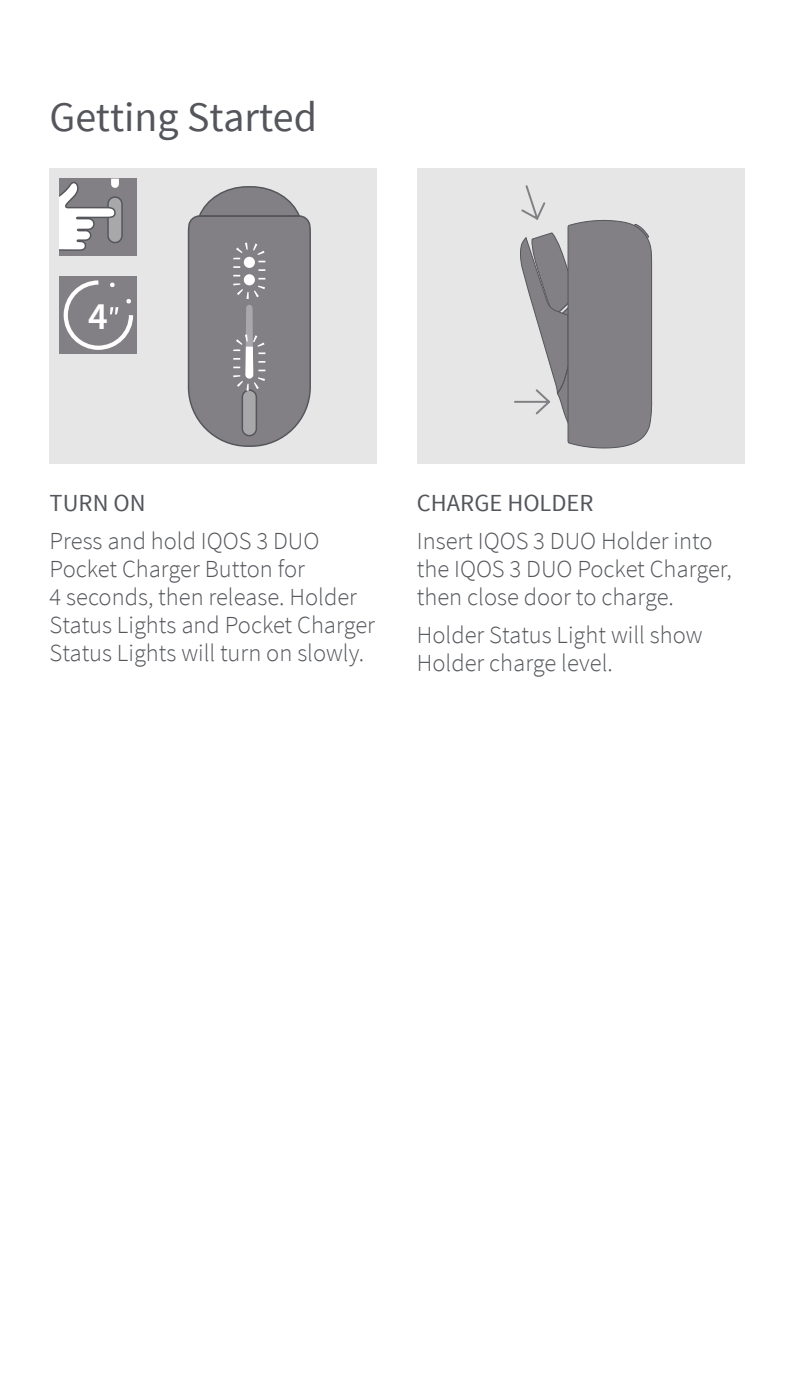
<style>
.page{position:relative;width:794px;height:1389px;background:#fff}
.page>*{position:absolute;margin:0;border:0;box-sizing:border-box;transform-origin:0 0}
.t1{font:42px "Source Sans Pro";color:#54565b}
.t2{font:600 38.5px "Source Sans Pro";color:#fff}
.t3{font:300 24.5px/28px "Source Sans Pro";color:#54565b}
.t4{font:24.5px "Source Sans Pro";color:#54565b}
</style>
<div class="page">
<div style="left:50px;top:169px;width:327px;height:295px;background:#e6e6e6"></div>
<div style="left:59px;top:179px;width:78px;height:77px;background:#828084"></div>
<div style="left:59px;top:276px;width:78px;height:78px;background:#828084"></div>
<div style="left:107px;top:196px;width:16px;height:47px;background:#a8a8aa;border:1px solid #54565b;border-radius:7px"></div>
<svg style="left:59px;top:179px;width:60px;height:72px"></svg>
<svg style="left:63px;top:280px;width:70px;height:70px"></svg>
<svg style="left:187px;top:186px;width:124px;height:261px;background:#908e92"></svg>
<div style="left:417px;top:169px;width:327px;height:295px;background:#e6e6e6"></div>
<svg style="left:514px;top:185px;width:138px;height:264px"></svg>
<h1 class="t1" style="left:50px;top:91px;width:269px">Getting Started</h1>
<h2 class="t2" style="left:88px;top:292px;width:21px">4</h2>
<p class="t4" style="left:50px;top:488px;width:98px">TURN ON</p>
<p class="t3" style="left:50px;top:527px;width:327px">Press and hold IQOS 3 DUO<br>Pocket Charger Button for<br>4 seconds, then release. Holder<br>Status Lights and Pocket Charger<br>Status Lights will turn on slowly.</p>
<p class="t4" style="left:417px;top:488px;width:178px">CHARGE HOLDER</p>
<p class="t3" style="left:417px;top:527px;width:317px">Insert IQOS 3 DUO Holder into the IQOS 3 DUO Pocket Charger, then close door to charge.</p>
<p class="t3" style="left:417px;top:621px;width:287px">Holder Status Light will show<br>Holder charge level.</p>
</div>
